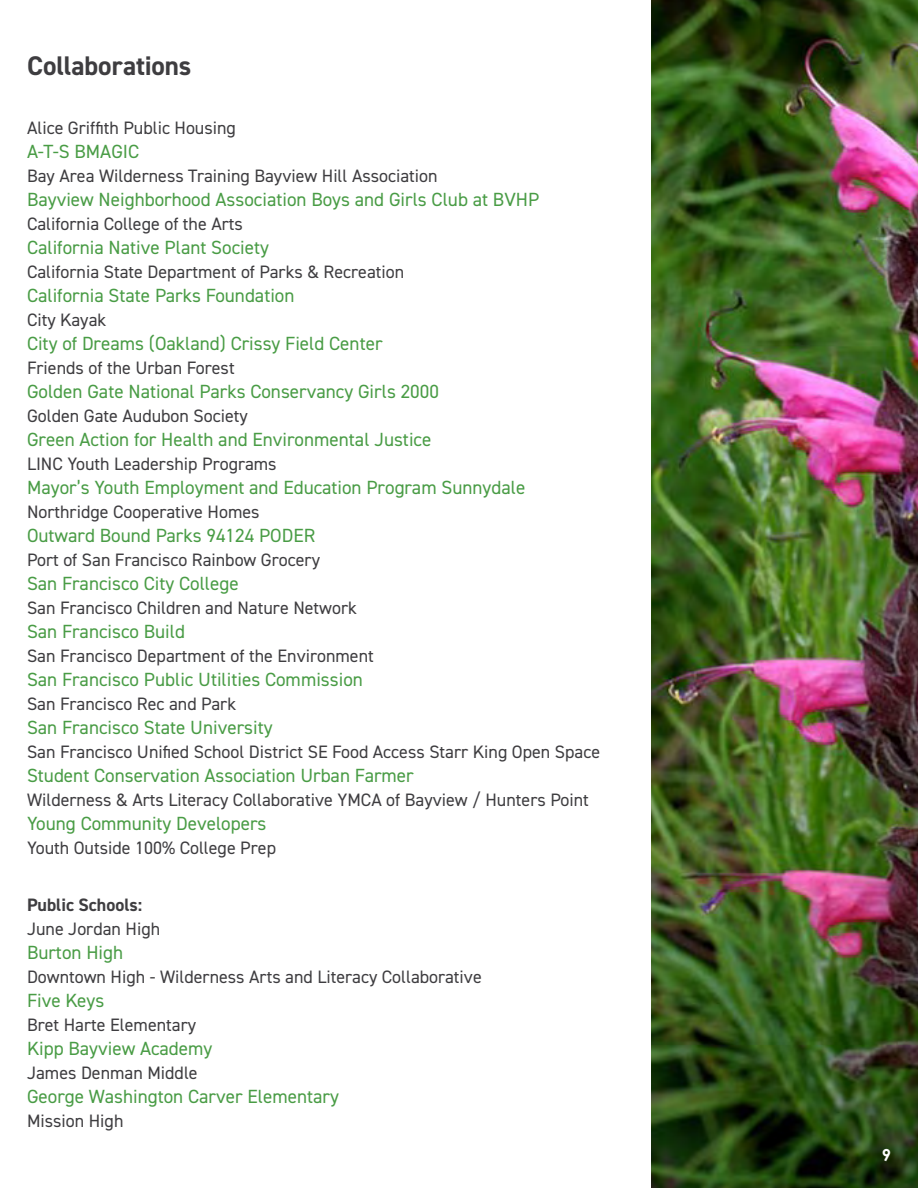
<style>
.page{position:relative;width:918px;height:1188px;background:#fff}
.page>*{position:absolute;margin:0;border:0;box-sizing:border-box;transform-origin:0 0}
.t1{font:700 27px "DIN2014";letter-spacing:-.005em;color:#3e3d40}
.t2{font:19.2px "DIN2014";color:#499c45}
.t3{font:18px "DIN2014";color:#3e3d40}
.t4{font:700 18px "DIN2014";color:#3e3d40}
.t5{font:700 16.5px "Century Gothic";color:#fff}
</style>
<div class="page">
<img style="left:652px;top:0;width:266px;height:1188px">
<h1 class="t1" style="left:27px;top:48px;width:166px">Collaborations</h1>
<p class="t3" style="left:27px;top:117px;width:210px">Alice Griffith Public Housing</p>
<p class="t2" style="left:27px;top:139px;width:114px">A-T-S BMAGIC</p>
<p class="t3" style="left:27px;top:165px;width:412px">Bay Area Wilderness Training Bayview Hill Association</p>
<p class="t2" style="left:27px;top:187px;width:514px">Bayview Neighborhood Association Boys and Girls Club at BVHP</p>
<p class="t3" style="left:27px;top:213px;width:217px">California College of the Arts</p>
<p class="t2" style="left:27px;top:235px;width:244px">California Native Plant Society</p>
<p class="t3" style="left:27px;top:261px;width:379px">California State Department of Parks &amp; Recreation</p>
<p class="t2" style="left:27px;top:283px;width:269px">California State Parks Foundation</p>
<p class="t3" style="left:27px;top:309px;width:81px">City Kayak</p>
<p class="t2" style="left:27px;top:331px;width:357px">City of Dreams (Oakland) Crissy Field Center</p>
<p class="t3" style="left:27px;top:357px;width:209px">Friends of the Urban Forest</p>
<p class="t2" style="left:27px;top:379px;width:413px">Golden Gate National Parks Conservancy Girls 2000</p>
<p class="t3" style="left:27px;top:405px;width:222px">Golden Gate Audubon Society</p>
<p class="t2" style="left:27px;top:427px;width:406px">Green Action for Health and Environmental Justice</p>
<p class="t3" style="left:27px;top:453px;width:251px">LINC Youth Leadership Programs</p>
<p class="t2" style="left:27px;top:475px;width:500px">Mayor’s Youth Employment and Education Program Sunnydale</p>
<p class="t3" style="left:27px;top:501px;width:234px">Northridge Cooperative Homes</p>
<p class="t2" style="left:27px;top:523px;width:290px">Outward Bound Parks 94124 PODER</p>
<p class="t3" style="left:27px;top:549px;width:295px">Port of San Francisco Rainbow Grocery</p>
<p class="t2" style="left:27px;top:571px;width:213px">San Francisco City College</p>
<p class="t3" style="left:27px;top:597px;width:331px">San Francisco Children and Nature Network</p>
<p class="t2" style="left:27px;top:619px;width:160px">San Francisco Build</p>
<p class="t3" style="left:27px;top:645px;width:348px">San Francisco Department of the Environment</p>
<p class="t2" style="left:27px;top:667px;width:337px">San Francisco Public Utilities Commission</p>
<p class="t3" style="left:27px;top:693px;width:211px">San Francisco Rec and Park</p>
<p class="t2" style="left:27px;top:715px;width:247px">San Francisco State University</p>
<p class="t3" style="left:27px;top:741px;width:575px">San Francisco Unified School District SE Food Access Starr King Open Space</p>
<p class="t2" style="left:27px;top:763px;width:388px">Student Conservation Association Urban Farmer</p>
<p class="t3" style="left:27px;top:789px;width:563px">Wilderness &amp; Arts Literacy Collaborative YMCA of Bayview / Hunters Point</p>
<p class="t2" style="left:27px;top:811px;width:241px">Young Community Developers</p>
<p class="t3" style="left:27px;top:837px;width:251px">Youth Outside 100% College Prep</p>
<p class="t4" style="left:27px;top:893px;width:117px">Public Schools:</p>
<p class="t3" style="left:27px;top:917px;width:135px">June Jordan High</p>
<p class="t2" style="left:27px;top:940px;width:98px">Burton High</p>
<p class="t3" style="left:27px;top:965px;width:456px">Downtown High - Wilderness Arts and Literacy Collaborative</p>
<p class="t2" style="left:27px;top:988px;width:79px">Five Keys</p>
<p class="t3" style="left:27px;top:1013px;width:171px">Bret Harte Elementary</p>
<p class="t2" style="left:27px;top:1036px;width:187px">Kipp Bayview Academy</p>
<p class="t3" style="left:27px;top:1061px;width:172px">James Denman Middle</p>
<p class="t2" style="left:27px;top:1084px;width:313px">George Washington Carver Elementary</p>
<p class="t3" style="left:27px;top:1109px;width:98px">Mission High</p>
<p class="t5" style="left:882px;top:1142px;width:11px">9</p>
</div>
